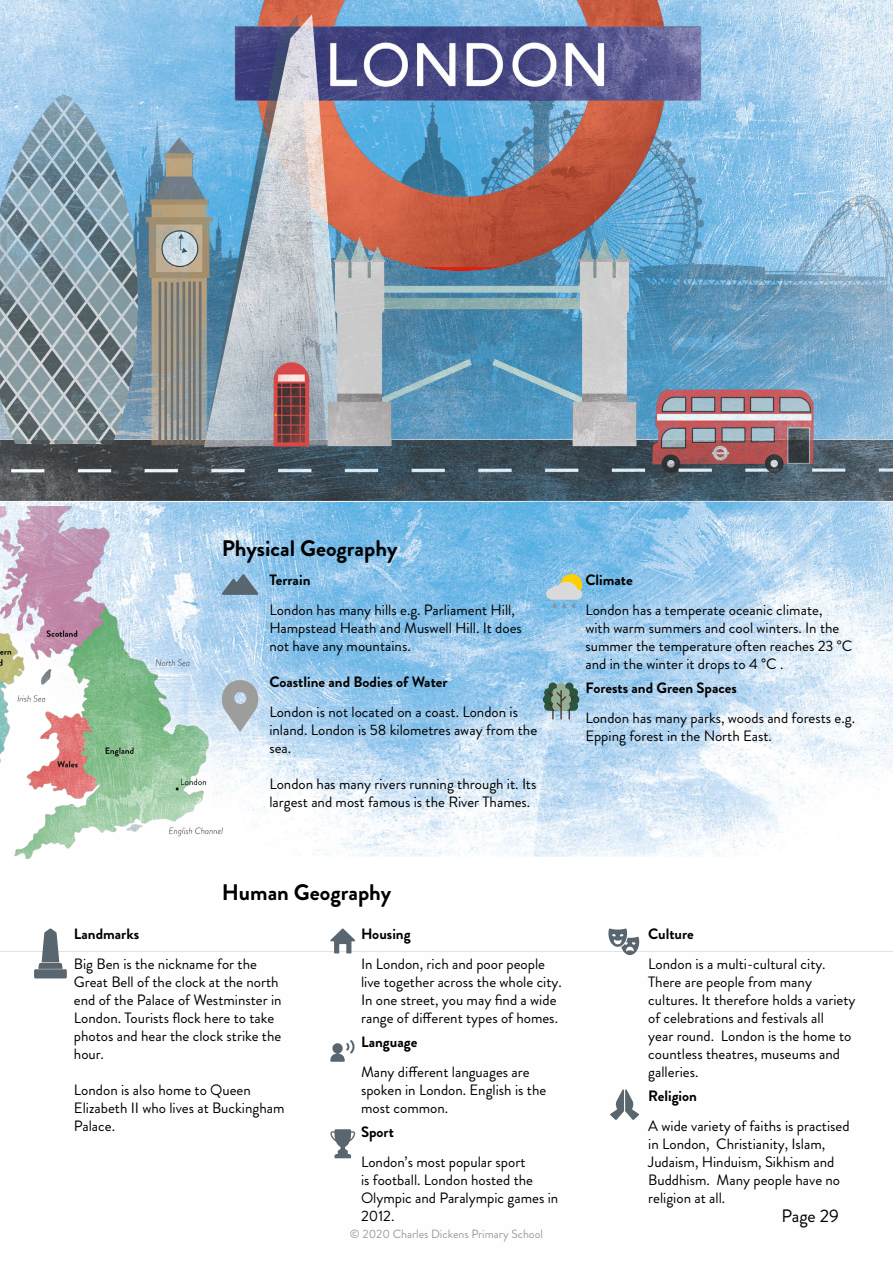
<style>
.page{position:relative;width:893px;height:1263px;background:#fff}
.page>*{position:absolute;margin:0;border:0;box-sizing:border-box;transform-origin:0 0}
.t1{font:700 22.5px "Brandon Grotesque";color:#000}
.t2{font:18px "Brandon Grotesque";color:#000}
.t3{font:15px/18px "Brandon Grotesque";color:#000}
.t4{font:700 15px "Brandon Grotesque";color:#000}
.t5{font:12px "Brandon Grotesque";color:#9d9d9c}
</style>
<div class="page">
<img style="left:0;top:502px;width:893px;height:657px">
<svg style="left:231px;top:574px;width:27px;height:21px"></svg>
<svg style="left:231px;top:680px;width:27px;height:52px"></svg>
<div style="left:560px;top:574px;width:22px;height:22px;background:#ffd000;border-radius:50%"></div>
<svg style="left:546px;top:582px;width:36px;height:26px"></svg>
<svg style="left:543px;top:682px;width:36px;height:38px"></svg>
<svg style="left:38px;top:928px;width:25px;height:41px"></svg>
<div style="left:34px;top:969px;width:33px;height:9px;background:#5a666f"></div>
<svg style="left:330px;top:928px;width:25px;height:25px"></svg>
<svg style="left:330px;top:1040px;width:25px;height:22px"></svg>
<svg style="left:330px;top:1129px;width:25px;height:29px"></svg>
<svg style="left:608px;top:928px;width:31px;height:27px"></svg>
<svg style="left:610px;top:1089px;width:29px;height:31px"></svg>
<img style="left:0;top:506px;width:231px;height:352px">
<img style="left:0;top:0;width:893px;height:502px">
<h1 class="t1" style="left:222px;top:532px;width:177px">Physical Geography</h1>
<p class="t4" style="left:269px;top:569px;width:43px">Terrain</p>
<p class="t3" style="left:269px;top:601px;width:254px">London has many hills e.g. Parliament Hill,<br>Hampstead Heath and Muswell Hill. It does not have any mountains.</p>
<p class="t4" style="left:269px;top:671px;width:180px">Coastline and Bodies of Water</p>
<p class="t3" style="left:269px;top:703px;width:269px">London is not located on a coast. London is inland. London is 58 kilometres away from the sea.</p>
<p class="t3" style="left:269px;top:775px;width:269px">London has many rivers running through it. Its largest and most famous is the River Thames.</p>
<p class="t4" style="left:585px;top:569px;width:49px">Climate</p>
<p class="t3" style="left:585px;top:601px;width:268px">London has a temperate oceanic climate,<br>with warm summers and cool winters. In the summer the temperature often reaches 23 °C and in the winter it drops to 4 °C .</p>
<p class="t4" style="left:585px;top:677px;width:153px">Forests and Green Spaces</p>
<p class="t3" style="left:585px;top:709px;width:271px">London has many parks, woods and forests e.g.<br>Epping forest in the North East.</p>
<h1 class="t1" style="left:222px;top:877px;width:171px">Human Geography</h1>
<p class="t4" style="left:74px;top:923px;width:67px">Landmarks</p>
<p class="t3" style="left:74px;top:955px;width:209px">Big Ben is the nickname for the<br>Great Bell of the clock at the north end of the Palace of Westminster in<br>London. Tourists flock here to take photos and hear the clock strike the hour.</p>
<p class="t3" style="left:74px;top:1081px;width:212px">London is also home to Queen<br>Elizabeth II who lives at Buckingham<br>Palace.</p>
<p class="t4" style="left:361px;top:923px;width:51px">Housing</p>
<p class="t3" style="left:361px;top:955px;width:202px">In London, rich and poor people live together across the whole city.<br>In one street, you may find a wide range of different types of homes.</p>
<p class="t4" style="left:361px;top:1031px;width:58px">Language</p>
<p class="t3" style="left:361px;top:1063px;width:187px">Many different languages are spoken in London. English is the most common.</p>
<p class="t4" style="left:361px;top:1121px;width:34px">Sport</p>
<p class="t3" style="left:361px;top:1153px;width:199px">London’s most popular sport<br>is football. London hosted the<br>Olympic and Paralympic games in<br>2012.</p>
<p class="t5" style="left:350px;top:1226px;width:195px">© 2020 Charles Dickens Primary School</p>
<p class="t4" style="left:648px;top:923px;width:47px">Culture</p>
<p class="t3" style="left:648px;top:955px;width:209px">London is a multi-cultural city.<br>There are people from many cultures. It therefore holds a variety of celebrations and festivals all<br>year round. London is the home to countless theatres, museums and galleries.</p>
<p class="t4" style="left:648px;top:1085px;width:50px">Religion</p>
<p class="t3" style="left:648px;top:1117px;width:203px">A wide variety of faiths is practised in London, Christianity, Islam,<br>Judaism, Hinduism, Sikhism and<br>Buddhism. Many people have no religion at all.</p>
<p class="t2" style="left:782px;top:1203px;width:59px">Page 29</p>
</div>
